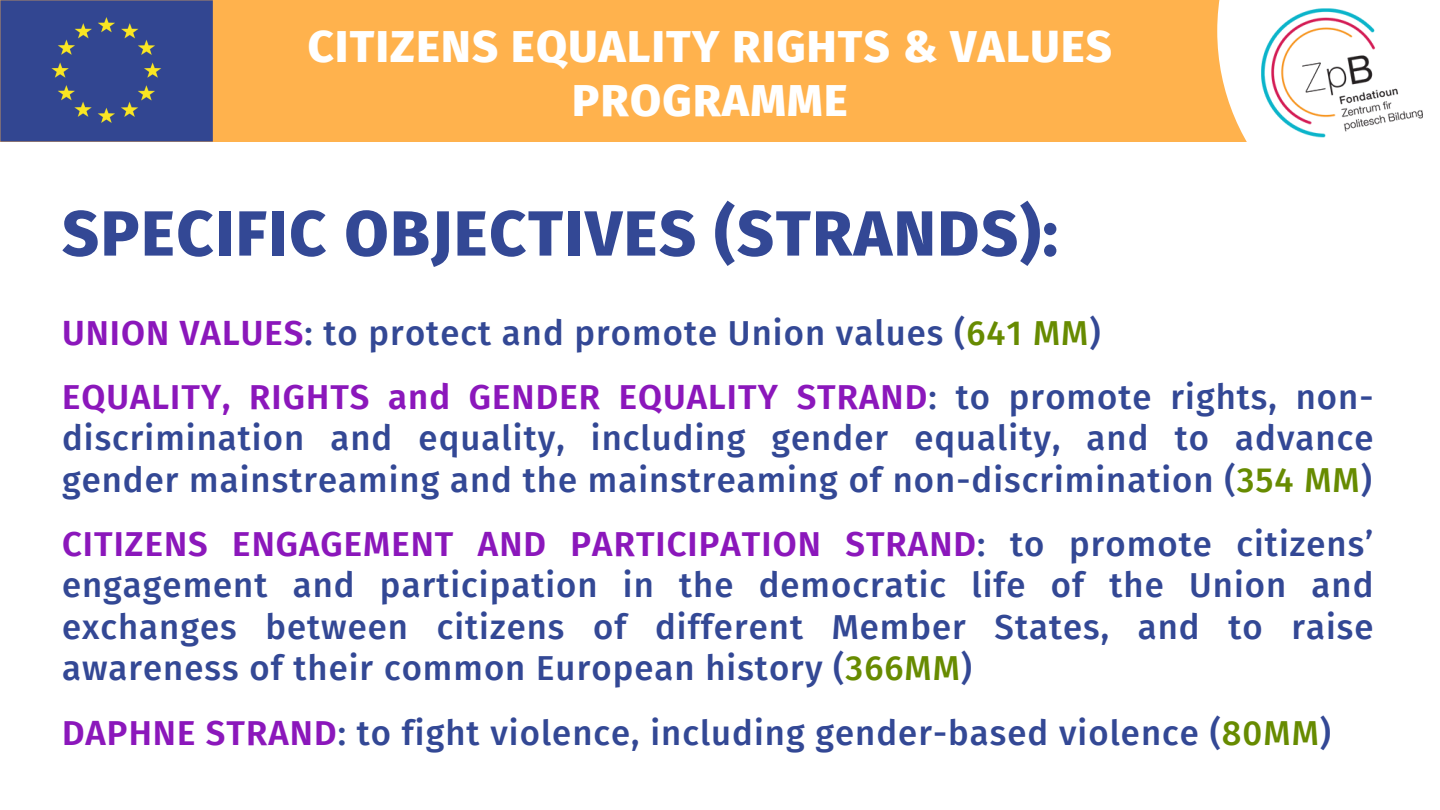
<style>
.page{position:relative;width:1440px;height:810px;background:#fff}
.page>*{position:absolute;margin:0;border:0;box-sizing:border-box;transform-origin:0 0}
.t1{font:800 63.7px "Fira Sans";letter-spacing:.03em;color:#334895}
.t2{font:800 45px/53.9px "Fira Sans";letter-spacing:.03em;color:#fff;text-align:center}
.t3{font:500 34.7px/41.2px "Fira Sans";letter-spacing:.03em;color:#334895;text-align:justify}
.s1{font-weight:600;color:#8b17bb}
.s2{color:#678b00}
</style>
<div class="page">
<div style="left:0;top:0;width:1440px;height:142px;background:#ffb24d"></div>
<img style="left:0;top:0;width:213px;height:142px">
<div style="left:1217px;top:0;width:223px;height:254px;background:#fff"></div>
<img style="left:1261px;top:8px;width:162px;height:130px">
<p class="t2" style="left:308px;top:20px;width:806px">CITIZENS EQUALITY RIGHTS &amp; VALUES<br>PROGRAMME</p>
<h1 class="t1" style="left:62px;top:196px;width:997px">SPECIFIC OBJECTIVES (STRANDS):</h1>
<p class="t3" style="left:62px;top:312px;width:1040px"><span class="s1">UNION VALUES</span>: to protect and promote Union values (<span class="s2">641 MM</span>)</p>
<p class="t3" style="left:62px;top:377px;width:1313px"><span class="s1">EQUALITY, RIGHTS and GENDER EQUALITY STRAND</span>: to promote rights, non&shy;discrimination and equality, including gender equality, and to advance gender mainstreaming and the mainstreaming of non-discrimination (<span class="s2">354 MM</span>)</p>
<p class="t3" style="left:62px;top:524px;width:1313px"><span class="s1">CITIZENS ENGAGEMENT AND PARTICIPATION STRAND</span>: to promote citizens’ engagement and participation in the democratic life of the Union and exchanges between citizens of different Member States, and to raise awareness of their common European history (<span class="s2">366MM</span>)</p>
<p class="t3" style="left:62px;top:713px;width:1271px"><span class="s1">DAPHNE STRAND</span>: to fight violence, including gender-based violence (<span class="s2">80MM</span>)</p>
</div>
